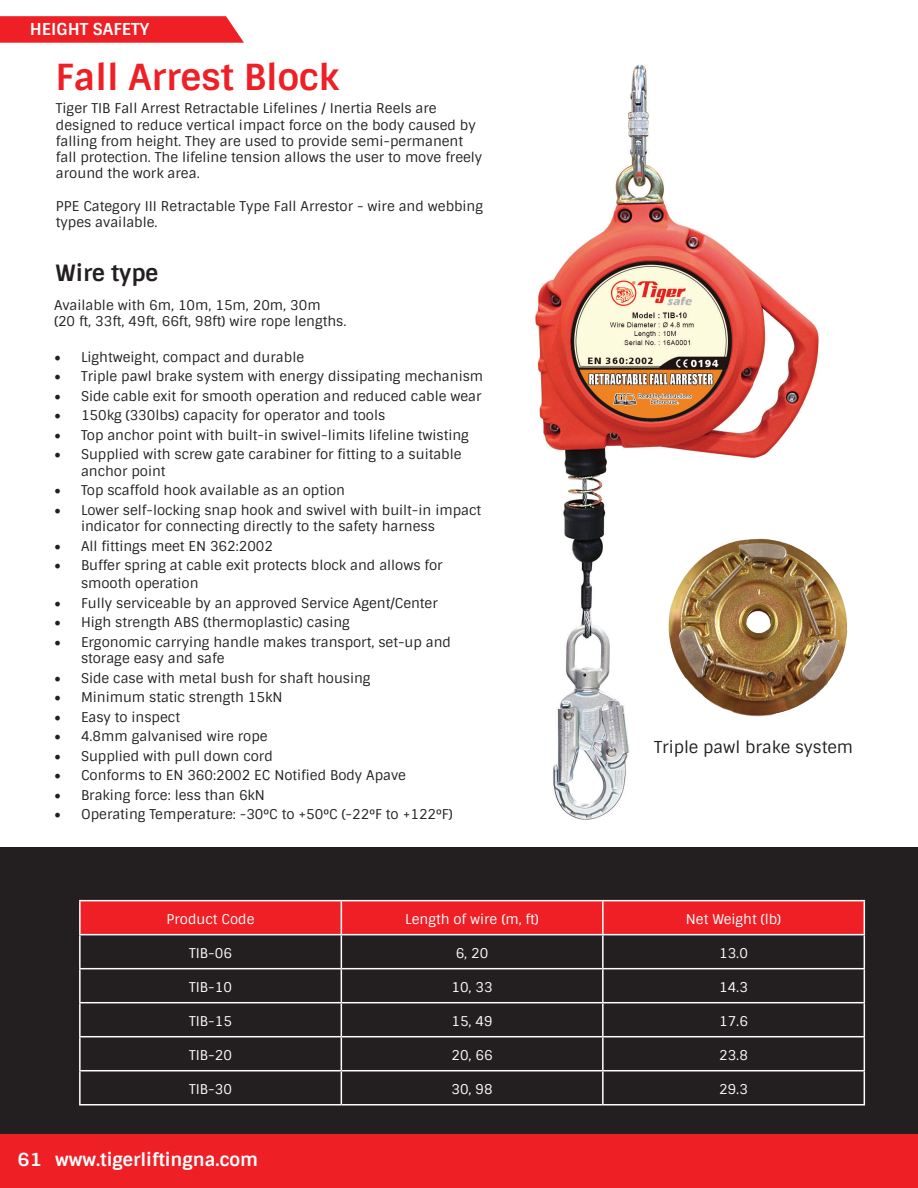
<style>
.page{position:relative;width:918px;height:1188px;background:#fff}
.page>*{position:absolute;margin:0;border:0;box-sizing:border-box;transform-origin:0 0}
.t1{font:700 36px "Sintony";color:#ee2026}
.t2{font:700 22.5px "Sintony";color:#231f20}
.t3{font:700 18px "Sintony";color:#fff;scale:1.05 1}
.t4{font:16.5px "Sintony";color:#231f20}
.t5{font:700 16.5px "Sintony";color:#fff}
.t6{font:13.5px/16.2px "Sintony";color:#231f20}
.t7{font:13.5px "Sintony";color:#fff}
.s1{font-family:"Minion Pro";font-size:18px}
</style>
<div class="page">
<div style="left:0;top:1134px;width:918px;height:54px;background:#ee2026"></div>
<svg style="left:0;top:16px;width:244px;height:27px;background:#ee2c31"></svg>
<div style="left:0;top:848px;width:918px;height:286px;background:#231f20"></div>
<img style="left:535px;top:64px;width:284px;height:756px">
<img style="left:650px;top:500px;width:198px;height:267px">
<div style="left:81px;top:901px;width:783px;height:33px;background:#ee2026"></div>
<hr style="left:79px;top:900px;width:262px;height:1px;background:#fff">
<hr style="left:79px;top:901px;width:2px;height:33px;background:#fff">
<hr style="left:341px;top:900px;width:262px;height:1px;background:#fff">
<hr style="left:341px;top:901px;width:1px;height:33px;background:#fff">
<hr style="left:603px;top:900px;width:262px;height:1px;background:#fff">
<hr style="left:602px;top:901px;width:2px;height:33px;background:#fff">
<hr style="left:864px;top:901px;width:1px;height:33px;background:#fff">
<hr style="left:79px;top:934px;width:262px;height:1px;background:#fff">
<hr style="left:79px;top:935px;width:2px;height:33px;background:#fff">
<hr style="left:341px;top:934px;width:262px;height:1px;background:#fff">
<hr style="left:341px;top:935px;width:1px;height:33px;background:#fff">
<hr style="left:603px;top:934px;width:262px;height:1px;background:#fff">
<hr style="left:602px;top:935px;width:2px;height:33px;background:#fff">
<hr style="left:864px;top:935px;width:1px;height:33px;background:#fff">
<hr style="left:79px;top:968px;width:262px;height:1px;background:#fff">
<hr style="left:79px;top:969px;width:2px;height:33px;background:#fff">
<hr style="left:341px;top:968px;width:262px;height:1px;background:#fff">
<hr style="left:341px;top:969px;width:1px;height:33px;background:#fff">
<hr style="left:603px;top:968px;width:262px;height:1px;background:#fff">
<hr style="left:602px;top:969px;width:2px;height:33px;background:#fff">
<hr style="left:864px;top:969px;width:1px;height:33px;background:#fff">
<hr style="left:79px;top:1002px;width:262px;height:1px;background:#fff">
<hr style="left:79px;top:1003px;width:2px;height:33px;background:#fff">
<hr style="left:341px;top:1002px;width:262px;height:1px;background:#fff">
<hr style="left:341px;top:1003px;width:1px;height:33px;background:#fff">
<hr style="left:603px;top:1002px;width:262px;height:1px;background:#fff">
<hr style="left:602px;top:1003px;width:2px;height:33px;background:#fff">
<hr style="left:864px;top:1003px;width:1px;height:33px;background:#fff">
<hr style="left:79px;top:1036px;width:262px;height:1px;background:#fff">
<hr style="left:79px;top:1037px;width:2px;height:33px;background:#fff">
<hr style="left:341px;top:1036px;width:262px;height:1px;background:#fff">
<hr style="left:341px;top:1037px;width:1px;height:33px;background:#fff">
<hr style="left:603px;top:1036px;width:262px;height:1px;background:#fff">
<hr style="left:602px;top:1037px;width:2px;height:33px;background:#fff">
<hr style="left:864px;top:1037px;width:1px;height:33px;background:#fff">
<hr style="left:79px;top:1070px;width:262px;height:1px;background:#fff">
<hr style="left:79px;top:1071px;width:2px;height:33px;background:#fff">
<hr style="left:341px;top:1070px;width:262px;height:1px;background:#fff">
<hr style="left:341px;top:1071px;width:1px;height:33px;background:#fff">
<hr style="left:603px;top:1070px;width:262px;height:1px;background:#fff">
<hr style="left:602px;top:1071px;width:2px;height:33px;background:#fff">
<hr style="left:864px;top:1071px;width:1px;height:33px;background:#fff">
<hr style="left:79px;top:1104px;width:262px;height:2px;background:#fff">
<hr style="left:341px;top:1104px;width:262px;height:2px;background:#fff">
<hr style="left:603px;top:1104px;width:262px;height:2px;background:#fff">
<p class="t5" style="left:30px;top:18px;width:121px">HEIGHT SAFETY</p>
<p class="t1" style="left:56px;top:54px;width:285px">Fall Arrest Block</p>
<p class="t6" style="left:56px;top:101px;width:428px">Tiger TIB Fall Arrest Retractable Lifelines / Inertia Reels are designed to reduce vertical impact force on the body caused by falling from height. They are used to provide semi-permanent fall protection. The lifeline tension allows the user to move freely around the work area.</p>
<p class="t6" style="left:56px;top:198px;width:429px">PPE Category III Retractable Type Fall Arrestor - wire and webbing types available.</p>
<p class="t2" style="left:56px;top:259px;width:104px">Wire type</p>
<p class="t6" style="left:54px;top:297px;width:268px">Available with 6m, 10m, 15m, 20m, 30m</p>
<p class="t6" style="left:54px;top:314px;width:294px">(20 ft, 33ft, 49ft, 66ft, 98ft) wire rope lengths.</p>
<p class="t6" style="left:54px;top:349px;width:252px"><span class="s1">•</span> Lightweight, compact and durable</p>
<p class="t6" style="left:54px;top:369px;width:431px"><span class="s1">•</span> Triple pawl brake system with energy dissipating mechanism</p>
<p class="t6" style="left:54px;top:388px;width:429px"><span class="s1">•</span> Side cable exit for smooth operation and reduced cable wear</p>
<p class="t6" style="left:54px;top:408px;width:333px"><span class="s1">•</span> 150kg (330lbs) capacity for operator and tools</p>
<p class="t6" style="left:54px;top:427px;width:416px"><span class="s1">•</span> Top anchor point with built-in swivel-limits lifeline twisting</p>
<p class="t6" style="left:81px;top:447px;width:382px;text-indent:-27px"><span class="s1">•</span> Supplied with screw gate carabiner for fitting to a suitable anchor point</p>
<p class="t6" style="left:54px;top:483px;width:293px"><span class="s1">•</span> Top scaffold hook available as an option</p>
<p class="t6" style="left:81px;top:502px;width:402px;text-indent:-27px"><span class="s1">•</span> Lower self-locking snap hook and swivel with built-in impact indicator for connecting directly to the safety harness</p>
<p class="t6" style="left:54px;top:538px;width:221px"><span class="s1">•</span> All fittings meet EN 362:2002</p>
<p class="t6" style="left:81px;top:557px;width:363px;line-height:18px;text-indent:-27px"><span class="s1">•</span> Buffer spring at cable exit protects block and allows for smooth operation</p>
<p class="t6" style="left:54px;top:595px;width:385px"><span class="s1">•</span> Fully serviceable by an approved Service Agent/Center</p>
<p class="t6" style="left:54px;top:615px;width:298px"><span class="s1">•</span> High strength ABS (thermoplastic) casing</p>
<p class="t6" style="left:81px;top:634px;width:372px;text-indent:-27px"><span class="s1">•</span> Ergonomic carrying handle makes transport, set-up and storage easy and safe</p>
<p class="t6" style="left:54px;top:670px;width:318px"><span class="s1">•</span> Side case with metal bush for shaft housing</p>
<p class="t6" style="left:54px;top:690px;width:230px"><span class="s1">•</span> Minimum static strength 15kN</p>
<p class="t6" style="left:54px;top:709px;width:128px"><span class="s1">•</span> Easy to inspect</p>
<p class="t6" style="left:54px;top:729px;width:215px"><span class="s1">•</span> 4.8mm galvanised wire rope</p>
<p class="t6" style="left:54px;top:748px;width:220px"><span class="s1">•</span> Supplied with pull down cord</p>
<p class="t6" style="left:54px;top:768px;width:354px"><span class="s1">•</span> Conforms to EN 360:2002 EC Notified Body Apave</p>
<p class="t6" style="left:54px;top:787px;width:212px"><span class="s1">•</span> Braking force: less than 6kN</p>
<p class="t6" style="left:54px;top:806px;width:400px"><span class="s1">•</span> Operating Temperature: -30°C to +50°C (-22°F to +122°F)</p>
<p class="t4" style="left:654px;top:737px;width:201px">Triple pawl brake system</p>
<p class="t7" style="left:167px;top:911px;width:89px">Product Code</p>
<p class="t7" style="left:405px;top:911px;width:135px">Length of wire (m, ft)</p>
<p class="t7" style="left:686px;top:911px;width:97px">Net Weight (lb)</p>
<p class="t7" style="left:189px;top:945px;width:44px">TIB-06</p>
<p class="t7" style="left:456px;top:945px;width:34px">6, 20</p>
<p class="t7" style="left:719px;top:945px;width:30px">13.0</p>
<p class="t7" style="left:189px;top:979px;width:44px">TIB-10</p>
<p class="t7" style="left:451px;top:979px;width:43px">10, 33</p>
<p class="t7" style="left:719px;top:979px;width:30px">14.3</p>
<p class="t7" style="left:189px;top:1013px;width:44px">TIB-15</p>
<p class="t7" style="left:451px;top:1013px;width:43px">15, 49</p>
<p class="t7" style="left:719px;top:1013px;width:30px">17.6</p>
<p class="t7" style="left:189px;top:1047px;width:44px">TIB-20</p>
<p class="t7" style="left:451px;top:1047px;width:43px">20, 66</p>
<p class="t7" style="left:719px;top:1047px;width:30px">23.8</p>
<p class="t7" style="left:189px;top:1081px;width:44px">TIB-30</p>
<p class="t7" style="left:451px;top:1081px;width:43px">30, 98</p>
<p class="t7" style="left:719px;top:1081px;width:30px">29.3</p>
<h3 class="t3" style="left:18px;top:1149px;width:231px">61 www.tigerliftingna.com</h3>
</div>
